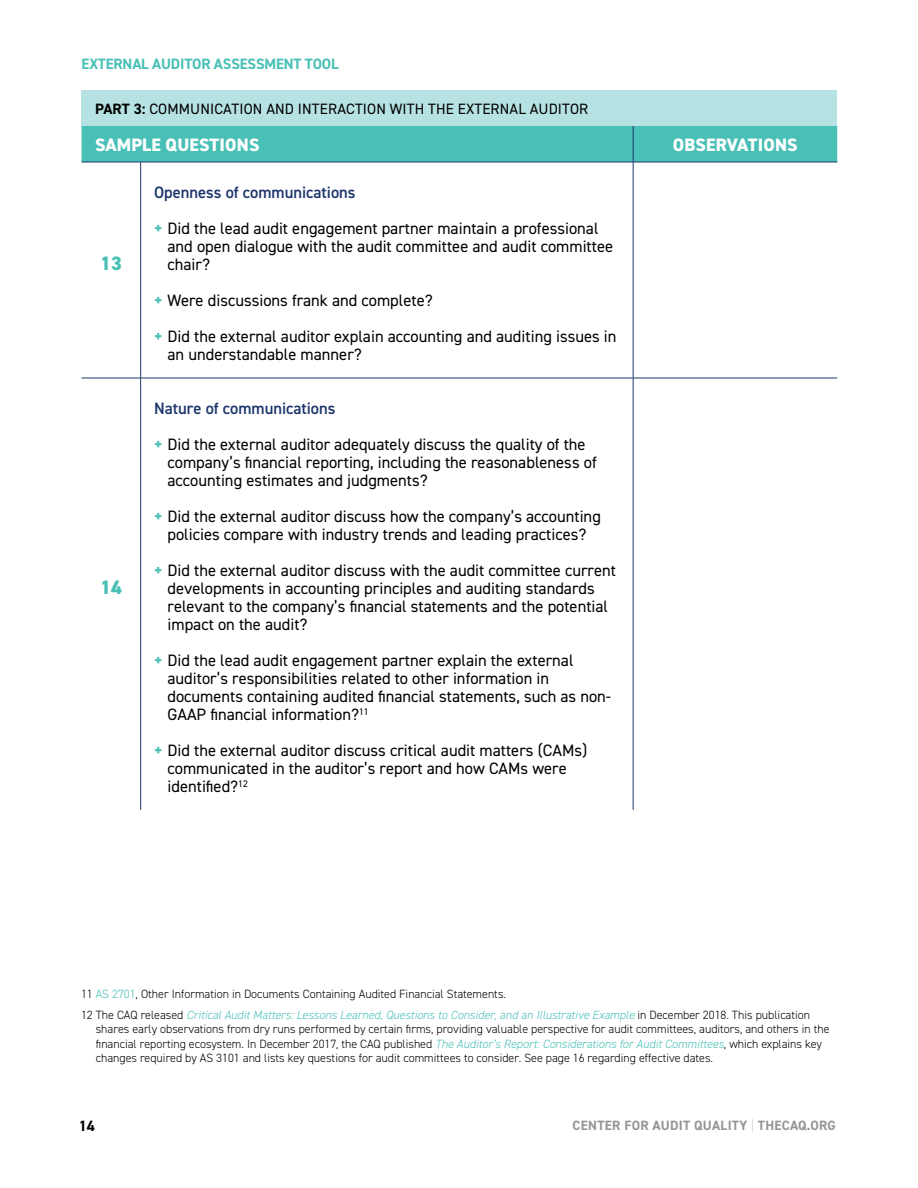
<style>
.page{position:relative;width:918px;height:1188px;background:#fff}
.page>*{position:absolute;margin:0;border:0;box-sizing:border-box;transform-origin:0 0}
.t1{font:800 19.5px "DIN2014";color:#49c0b6}
.t2{font:800 18px "DIN2014";letter-spacing:.01em;color:#fff}
.t3{font:16.5px/18px "DIN2014";color:#000}
.t4{font:15px "DIN2014";letter-spacing:.01em;color:#000}
.t5{font:700 15px "DIN2014";letter-spacing:-.01em;color:#49c0b6}
.t6{font:700 15px "DIN2014";color:#000}
.t7{font:700 13.5px "DIN2014";letter-spacing:.02em;color:#939598}
.t8{font:300 12px/14.4px "DIN2014";color:#000}
.s1{font-weight:700}
.s2{font-weight:600;color:#1f376c}
.s3{font-weight:800;color:#49c0b6}
.s4{color:#49c0b6}
.s5{font-style:italic;color:#49c0b6}
.s6{font-weight:300;color:#c7c8ca}
</style>
<div class="page">
<div style="left:82px;top:90px;width:755px;height:36px;background:#b7e2e3"></div>
<div style="left:82px;top:126px;width:755px;height:36px;background:#49c0b6"></div>
<hr style="left:633px;top:126px;width:1px;height:36px;background:#1f376c">
<hr style="left:82px;top:162px;width:59px;height:1px;background:#1f376c">
<hr style="left:141px;top:162px;width:492px;height:1px;background:#1f376c">
<hr style="left:140px;top:162px;width:1px;height:216px;background:#1f376c">
<hr style="left:633px;top:162px;width:204px;height:1px;background:#1f376c">
<hr style="left:633px;top:162px;width:1px;height:216px;background:#1f376c">
<hr style="left:82px;top:378px;width:59px;height:1px;background:#1f376c">
<hr style="left:141px;top:378px;width:492px;height:1px;background:#1f376c">
<hr style="left:140px;top:378px;width:1px;height:432px;background:#1f376c">
<hr style="left:633px;top:378px;width:204px;height:1px;background:#1f376c">
<hr style="left:633px;top:378px;width:1px;height:432px;background:#1f376c">
<p class="t5" style="left:82px;top:54px;width:259px">EXTERNAL AUDITOR ASSESSMENT TOOL</p>
<p class="t4" style="left:95px;top:99px;width:495px"><span class="s1">PART 3:</span> COMMUNICATION AND INTERACTION WITH THE EXTERNAL AUDITOR</p>
<p class="t2" style="left:95px;top:133px;width:166px">SAMPLE QUESTIONS</p>
<p class="t2" style="left:673px;top:133px;width:126px">OBSERVATIONS</p>
<p class="t1" style="left:100px;top:250px;width:23px">13</p>
<p class="t1" style="left:100px;top:574px;width:23px">14</p>
<p class="t3" style="left:154px;top:174px;width:446px;line-height:36px"><span class="s2">Openness of communications<br></span><span class="s3">+</span> Did the lead audit engagement partner maintain a professional</p>
<p class="t3" style="left:168px;top:237px;width:447px">and open dialogue with the audit committee and audit committee chair?</p>
<p class="t3" style="left:154px;top:282px;width:464px;line-height:36px"><span class="s3">+</span> Were discussions frank and complete?<br><span class="s3">+</span> Did the external auditor explain accounting and auditing issues in</p>
<p class="t3" style="left:168px;top:345px;width:196px">an understandable manner?</p>
<p class="t3" style="left:154px;top:390px;width:433px;line-height:36px"><span class="s2">Nature of communications<br></span><span class="s3">+</span> Did the external auditor adequately discuss the quality of the</p>
<p class="t3" style="left:168px;top:453px;width:431px">company’s financial reporting, including the reasonableness of accounting estimates and judgments?</p>
<p class="t3" style="left:154px;top:507px;width:448px;text-align:center"><span class="s3">+</span> Did the external auditor discuss how the company’s accounting policies compare with industry trends and leading practices?</p>
<p class="t3" style="left:168px;top:561px;width:450px;text-indent:-13px"><span class="s3">+</span> Did the external auditor discuss with the audit committee current developments in accounting principles and auditing standards relevant to the company’s financial statements and the potential impact on the audit?</p>
<p class="t3" style="left:168px;top:651px;width:445px;text-indent:-13px"><span class="s3">+</span> Did the lead audit engagement partner explain the external auditor’s responsibilities related to other information in documents containing audited financial statements, such as non-GAAP financial information?<sup>11</sup></p>
<p class="t3" style="left:168px;top:741px;width:421px;text-indent:-13px"><span class="s3">+</span> Did the external auditor discuss critical audit matters (CAMs) communicated in the auditor’s report and how CAMs were identified?<sup>12</sup></p>
<p class="t8" style="left:81px;top:983px;width:731px;line-height:21.1px">11 <span class="s4">AS 2701</span>, Other Information in Documents Containing Audited Financial Statements.<br>12 The CAQ released <span class="s5">Critical Audit Matters: Lessons Learned, Questions to Consider, and an Illustrative Example</span> in December 2018. This publication</p>
<p class="t8" style="left:96px;top:1022px;width:735px">shares early observations from dry runs performed by certain firms, providing valuable perspective for audit committees, auditors, and others in the financial reporting ecosystem. In December 2017, the CAQ published <span class="s5">The Auditor’s Report: Considerations for Audit Committees</span>, which explains key changes required by AS 3101 and lists key questions for audit committees to consider. See page 16 regarding effective dates.</p>
<p class="t6" style="left:79px;top:1116px;width:18px">14</p>
<p class="t7" style="left:573px;top:1117px;width:265px">CENTER FOR AUDIT QUALITY <span class="s6">|</span> THECAQ.ORG</p>
</div>
